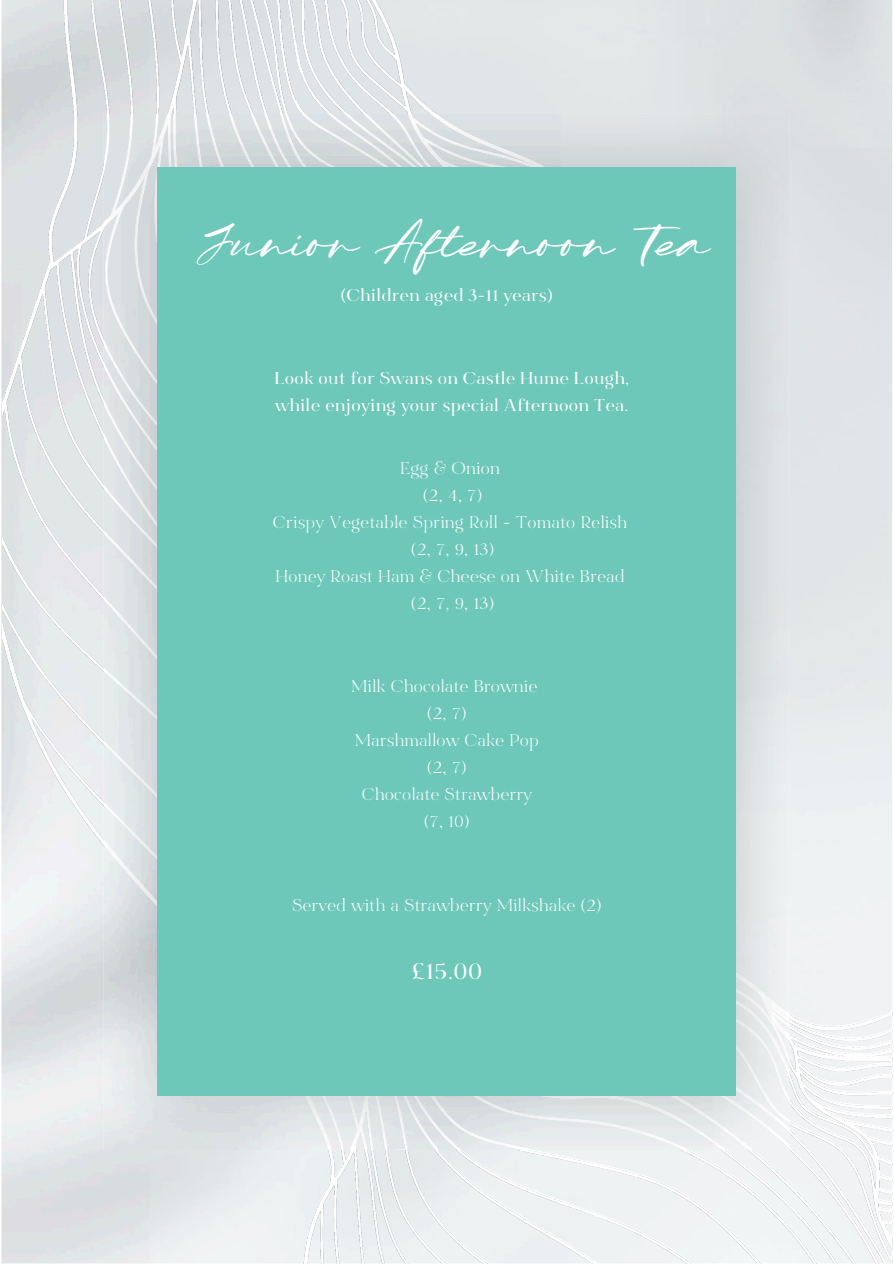
<style>
.page{position:relative;width:894px;height:1264px;background:#fff}
.page>*{position:absolute;margin:0;border:0;box-sizing:border-box;transform-origin:0 0}
.t1{font:46.65px "Grand Wilson Script";color:#fff}
.t2{font:700 23.4px "Bon Vivant Serif";color:#fff}
.t3{font:16.95px "Bon Vivant Serif";letter-spacing:.045em;color:#fff}
.t4{font:700 16.95px/27px "Bon Vivant Serif";letter-spacing:.045em;color:#fff}
</style>
<div class="page">
<img style="left:1px;top:0;width:890px;height:1263px">
<img style="left:713px;top:705px;width:76px;height:444px">
<img style="left:104px;top:114px;width:526px;height:191px">
<div style="left:157px;top:167px;width:579px;height:928px;background:#6ec8ba"></div>
<p class="t1" style="left:194px;top:218px;width:517px">Junior Afternoon Tea</p>
<p class="t4" style="left:341px;top:284px;width:212px">(Children aged 3-11 years)</p>
<p class="t4" style="left:274px;top:366px;width:355px">Look out for Swans on Castle Hume Lough, while enjoying your special Afternoon Tea.</p>
<p class="t3" style="left:400px;top:461px;width:100px">Egg &amp; Onion</p>
<p class="t3" style="left:423px;top:488px;width:60px">(2, 4, 7)</p>
<p class="t3" style="left:273px;top:515px;width:355px">Crispy Vegetable Spring Roll - Tomato Relish</p>
<p class="t3" style="left:411px;top:542px;width:84px">(2, 7, 9, 13)</p>
<h2 class="t3" style="left:276px;top:569px;width:350px">Honey Roast Ham &amp; Cheese on White Bread</h2>
<p class="t3" style="left:411px;top:597px;width:84px">(2, 7, 9, 13)</p>
<p class="t3" style="left:351px;top:679px;width:187px">Milk Chocolate Brownie</p>
<p class="t3" style="left:427px;top:706px;width:40px">(2, 7)</p>
<p class="t3" style="left:355px;top:733px;width:185px">Marshmallow Cake Pop</p>
<p class="t3" style="left:427px;top:760px;width:40px">(2, 7)</p>
<p class="t3" style="left:362px;top:788px;width:171px">Chocolate Strawberry</p>
<p class="t3" style="left:424px;top:815px;width:46px">(7, 10)</p>
<p class="t3" style="left:292px;top:898px;width:310px">Served with a Strawberry Milkshake (2)</p>
<p class="t2" style="left:411px;top:962px;width:72px">£15.00</p>
</div>
